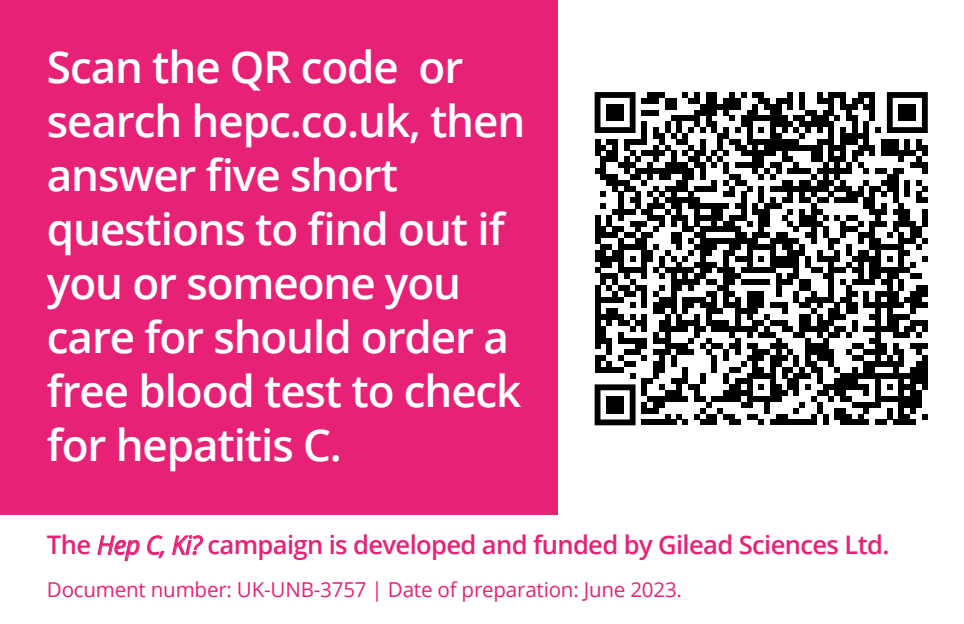
<style>
.page{position:relative;width:964px;height:624px;background:#fff}
.page>*{position:absolute;margin:0;border:0;box-sizing:border-box;transform-origin:0 0}
.t1{font:600 44px/54px "Open Sans";letter-spacing:-.025em;color:#fff}
.t2{font:600 25.6px "Open Sans";letter-spacing:-.025em;color:#e72276}
.t3{font:20.4px "Open Sans";letter-spacing:-.01em;color:#e72276}
.s1{font-weight:400;font-style:italic}
</style>
<div class="page">
<div style="left:0;top:0;width:557px;height:515px;background:#e72276"></div>
<svg style="left:97px;top:535px;width:43px;height:26px"></svg>
<svg style="left:147px;top:535px;width:17px;height:23px"></svg>
<svg style="left:172px;top:535px;width:31px;height:20px"></svg>
<svg style="left:595px;top:92px;width:333px;height:333px"></svg>
<p class="t1" style="left:47px;top:44px;width:480px">Scan the QR code or search hepc.co.uk, then answer five short questions to find out if you or someone you care for should order a free blood test to check for hepatitis C.</p>
<p class="t2" style="left:47px;top:535px;width:844px">The <span class="s1">Hep C, Ki?</span> campaign is developed and funded by Gilead Sciences Ltd.</p>
<p class="t3" style="left:47px;top:581px;width:637px">Document number: UK-UNB-3757 | Date of preparation: June 2023.</p>
</div>
